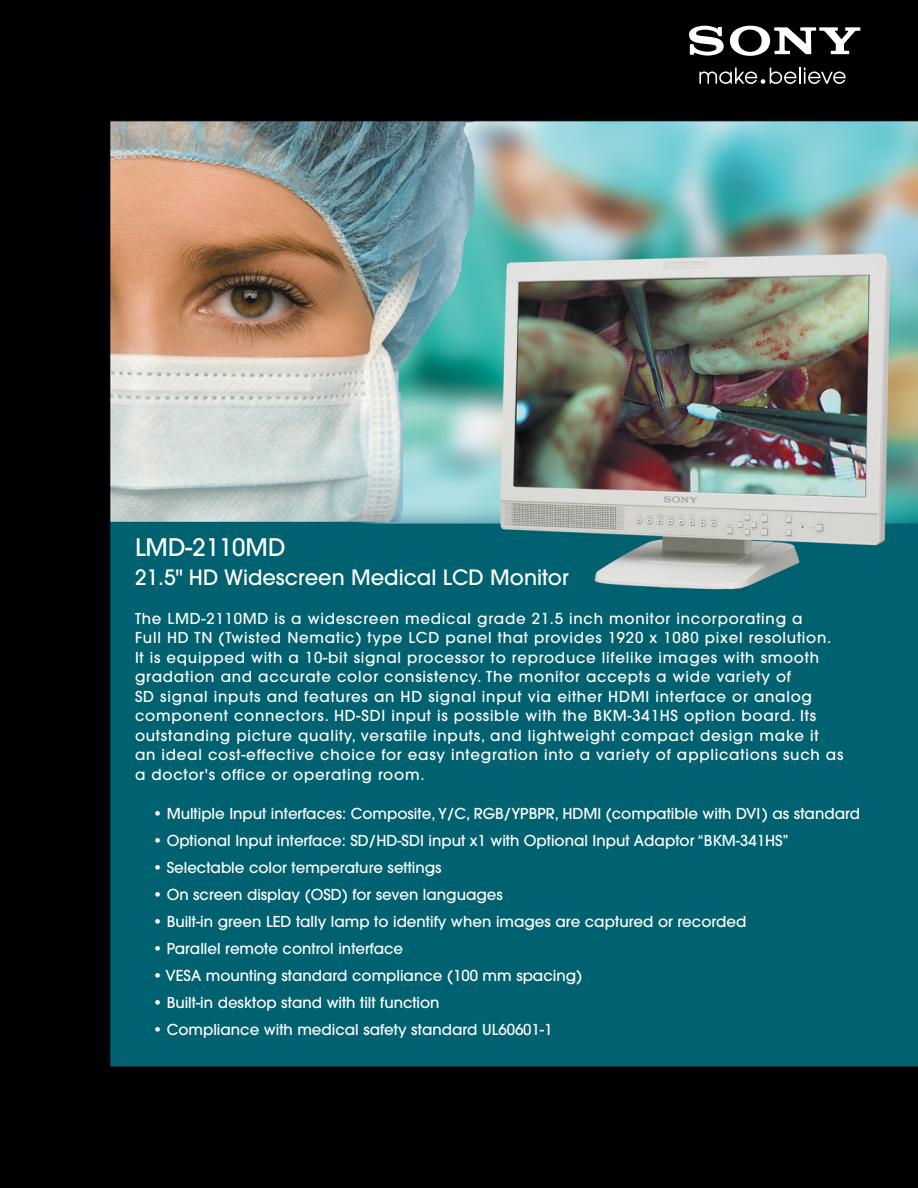
<style>
.page{position:relative;width:918px;height:1188px;background:#fff}
.page>*{position:absolute;margin:0;border:0;box-sizing:border-box;transform-origin:0 0}
.t1{font:500 24px "Avant Garde";color:#fff}
.t2{font:500 21px "Avant Garde";color:#fff}
.t3{font:500 15px/19.5px "Avant Garde";letter-spacing:.05em;color:#fff}
.t4{font:500 15px "Avant Garde";color:#fff}
</style>
<div class="page">
<img style="left:0;top:0;width:918px;height:1188px">
<svg style="left:699px;top:68px;width:147px;height:16px;background:#434345"></svg>
<svg style="left:689px;top:26px;width:171px;height:30px"></svg>
<h1 class="t1" style="left:135px;top:538px;width:152px">LMD-2110MD</h1>
<h2 class="t2" style="left:135px;top:569px;width:435px">21.5" HD Widescreen Medical LCD Monitor</h2>
<p class="t3" style="left:135px;top:610px;width:710px">The LMD-2110MD is a widescreen medical grade 21.5 inch monitor incorporating a<br>Full HD TN (Twisted Nematic) type LCD panel that provides 1920 x 1080 pixel resolution.<br>It is equipped with a 10-bit signal processor to reproduce lifelike images with smooth gradation and accurate color consistency. The monitor accepts a wide variety of<br>SD signal inputs and features an HD signal input via either HDMI interface or analog component connectors. HD-SDI input is possible with the BKM-341HS option board. Its outstanding picture quality, versatile inputs, and lightweight compact design make it<br>an ideal cost-effective choice for easy integration into a variety of applications such as a doctor's office or operating room.</p>
<p class="t4" style="left:153px;top:808px;width:709px">• Multiple Input interfaces: Composite, Y/C, RGB/YPBPR, HDMI (compatible with DVI) as standard</p>
<p class="t4" style="left:153px;top:835px;width:637px">• Optional Input interface: SD/HD-SDI input x1 with Optional Input Adaptor “BKM-341HS”</p>
<p class="t4" style="left:153px;top:862px;width:290px">• Selectable color temperature settings</p>
<p class="t4" style="left:153px;top:889px;width:351px">• On screen display (OSD) for seven languages</p>
<p class="t4" style="left:153px;top:916px;width:595px">• Built-in green LED tally lamp to identify when images are captured or recorded</p>
<p class="t4" style="left:153px;top:943px;width:252px">• Parallel remote control interface</p>
<p class="t4" style="left:153px;top:970px;width:431px">• VESA mounting standard compliance (100 mm spacing)</p>
<p class="t4" style="left:153px;top:997px;width:288px">• Built-in desktop stand with tilt function</p>
<p class="t4" style="left:153px;top:1024px;width:401px">• Compliance with medical safety standard UL60601-1</p>
</div>
